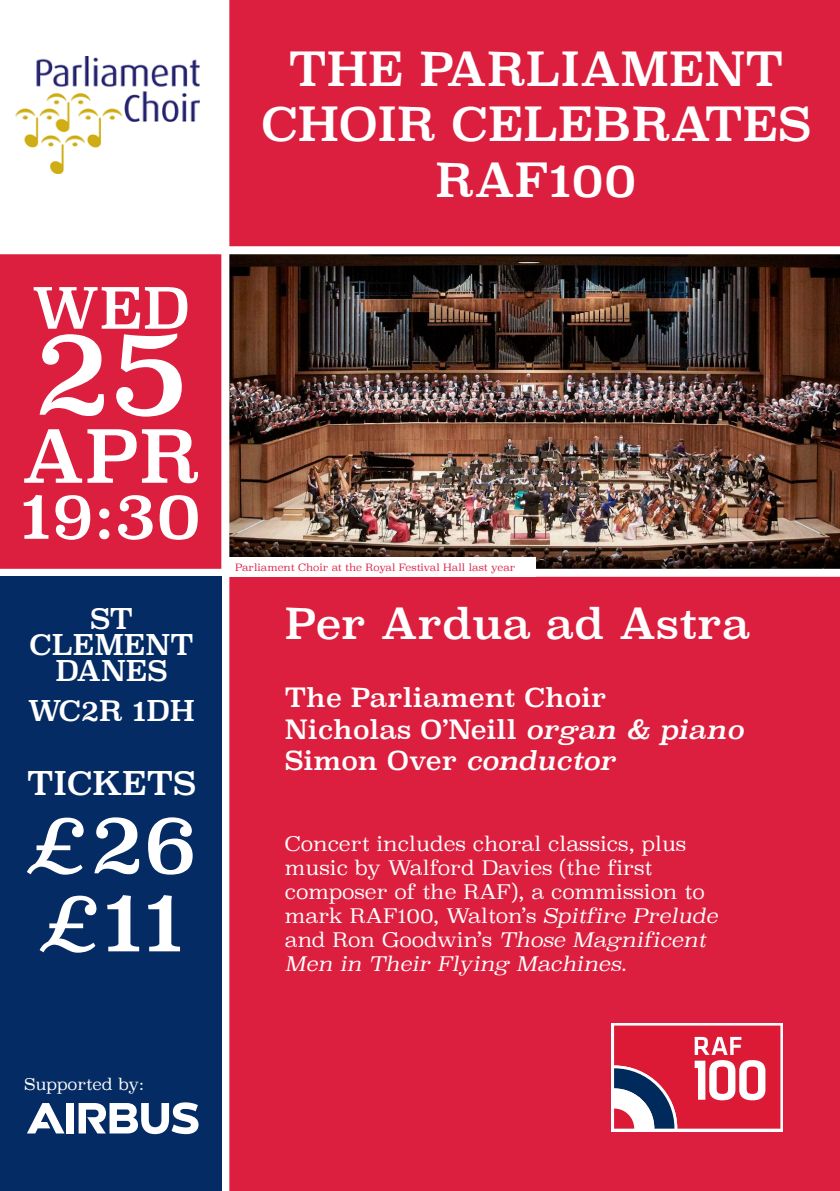
<style>
.page{position:relative;width:840px;height:1191px;background:#fff}
.page>*{position:absolute;margin:0;border:0;box-sizing:border-box;transform-origin:0 0}
.t1{font:118px "Superclarendon";color:#fff}
.t2{font:82px "Superclarendon";color:#fff}
.t3{font:72px "Superclarendon";color:#fff}
.t4{font:64px "Superclarendon";color:#fff}
.t5{font:56px "Superclarendon";color:#fff}
.t6{font:46px/55.2px "Superclarendon";color:#fff;text-align:center}
.t7{font:42px "Superclarendon";color:#fff}
.t8{font:32px "Superclarendon";color:#fff}
.t9{font:28px/26px "Superclarendon";color:#fff;text-align:center}
.t10{font:26px "Superclarendon";color:#fff}
.t11{font:300 20px/24px "Superclarendon";color:#fff}
.t12{font:300 16px "Superclarendon";color:#fff}
.t13{font:300 10px "Superclarendon";color:#d82345}
.s1{font-style:italic}
</style>
<div class="page">
<div style="left:0;top:0;width:839px;height:1191px;background:#dd1f3f"></div>
<img style="left:229px;top:254px;width:610px;height:315px">
<div style="left:221px;top:0;width:8px;height:1191px;background:#fff"></div>
<div style="left:0;top:246px;width:839px;height:8px;background:#fff"></div>
<div style="left:0;top:0;width:221px;height:246px;background:#fff"></div>
<img style="left:15px;top:57px;width:184px;height:116px">
<div style="left:0;top:569px;width:839px;height:8px;background:#fff"></div>
<div style="left:0;top:577px;width:221px;height:614px;background:#052b64"></div>
<div style="left:66px;top:1103px;width:7px;height:30px;background:#fff"></div>
<svg style="left:27px;top:1103px;width:37px;height:30px"></svg>
<svg style="left:78px;top:1102px;width:120px;height:32px"></svg>
<svg style="left:611px;top:1023px;width:171px;height:108px"></svg>
<svg style="left:613px;top:1025px;width:167px;height:103px"></svg>
<div style="left:229px;top:558px;width:306px;height:19px;background:#fff"></div>
<p class="t5" style="left:32px;top:270px;width:159px">WED</p>
<p class="t1" style="left:33px;top:292px;width:157px">25</p>
<p class="t3" style="left:21px;top:408px;width:180px">APR</p>
<p class="t4" style="left:20px;top:472px;width:183px">19:30</p>
<p class="t9" style="left:30px;top:607px;width:165px">ST<br>CLEMENT<br>DANES</p>
<p class="t9" style="left:28px;top:699px;width:168px">WC2R 1DH</p>
<p class="t8" style="left:27px;top:762px;width:170px">TICKETS</p>
<p class="t2" style="left:26px;top:788px;width:173px">£26</p>
<p class="t2" style="left:39px;top:866px;width:147px">£11</p>
<p class="t6" style="left:261px;top:46px;width:550px">THE PARLIAMENT<br>CHOIR CELEBRATES<br>RAF100</p>
<p class="t13" style="left:235px;top:561px;width:282px">Parliament Choir at the Royal Festival Hall last year</p>
<p class="t7" style="left:285px;top:596px;width:467px">Per Ardua ad Astra</p>
<p class="t10" style="left:285px;top:680px;width:323px">The Parliament Choir</p>
<p class="t10" style="left:285px;top:711px;width:459px">Nicholas O’Neill <span class="s1">organ &amp; piano</span></p>
<p class="t10" style="left:285px;top:743px;width:331px">Simon Over <span class="s1">conductor</span></p>
<p class="t11" style="left:285px;top:833px;width:402px">Concert includes choral classics, plus</p>
<p class="t11" style="left:285px;top:857px;width:434px">music by Walford Davies (the first composer of the RAF), a commission to mark RAF100, Walton’s <span class="s1">Spitfire Prelude </span>and Ron Goodwin’s <span class="s1">Those Magnificent Men in Their Flying Machines.</span></p>
<p class="t12" style="left:24px;top:1073px;width:121px">Supported by:</p>
</div>
